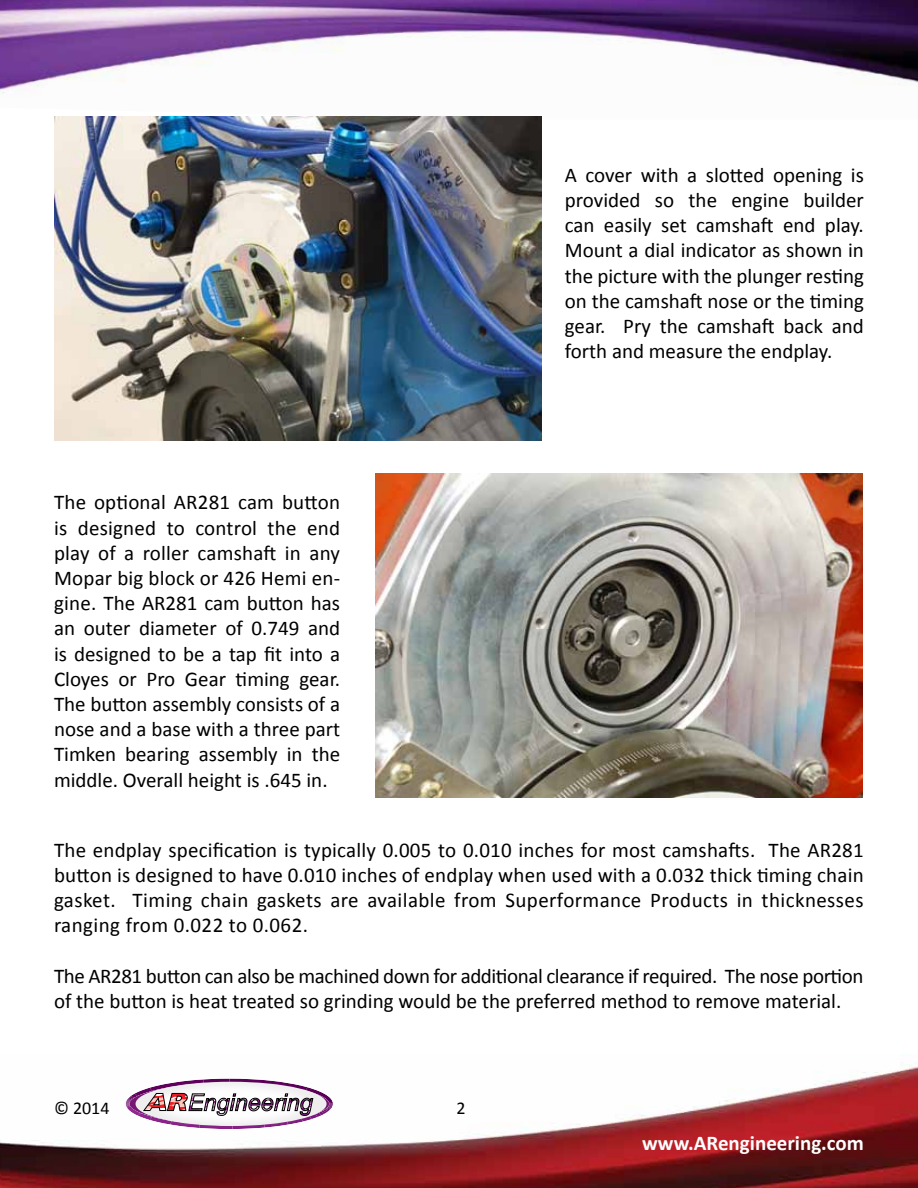
<style>
.page{position:relative;width:918px;height:1188px;background:#fff}
.page>*{position:absolute;margin:0;border:0;box-sizing:border-box;transform-origin:0 0}
.t1{font:21px/25.2px "Calibri";color:#000;text-align:justify}
.t2{font:21px/25.2px "Calibri";letter-spacing:-.02em;color:#000}
.t3{font:700 21px "Calibri";color:#fff}
.t4{font:18px "Calibri";color:#000}
</style>
<div class="page">
<img style="left:0;top:0;width:918px;height:120px">
<img style="left:0;top:1062px;width:918px;height:126px">
<svg style="left:126px;top:1079px;width:207px;height:50px"></svg>
<img style="left:54px;top:117px;width:487px;height:324px">
<img style="left:375px;top:474px;width:487px;height:324px">
<p class="t1" style="left:54px;top:490px;width:288px">The optional AR281 cam button is designed to control the end play of a roller camshaft in any Mopar big block or 426 Hemi en&shy;gine. The AR281 cam button has an outer diameter of 0.749 and is designed to be a tap fit into a Cloyes or Pro Gear timing gear.<br>The button assembly consists of a nose and a base with a three part Timken bearing assembly in the middle. Overall height is .645 in.</p>
<p class="t1" style="left:565px;top:162px;width:301px">A cover with a slotted opening is provided so the engine builder can easily set camshaft end play.<br>Mount a dial indicator as shown in the picture with the plunger resting on the camshaft nose or the timing gear. Pry the camshaft back and forth and measure the endplay.</p>
<p class="t1" style="left:54px;top:837px;width:811px">The endplay specification is typically 0.005 to 0.010 inches for most camshafts. The AR281 button is designed to have 0.010 inches of endplay when used with a 0.032 thick timing chain gasket. Timing chain gaskets are available from Superformance Products in thicknesses ranging from 0.022 to 0.062.</p>
<p class="t2" style="left:54px;top:963px;width:811px">The AR281 button can also be machined down for additional clearance if required. The nose portion of the button is heat treated so grinding would be the preferred method to remove material.</p>
<p class="t4" style="left:54px;top:1097px;width:57px">© 2014</p>
<p class="t4" style="left:456px;top:1097px;width:11px">2</p>
<p class="t3" style="left:642px;top:1129px;width:223px">www.ARengineering.com</p>
</div>
